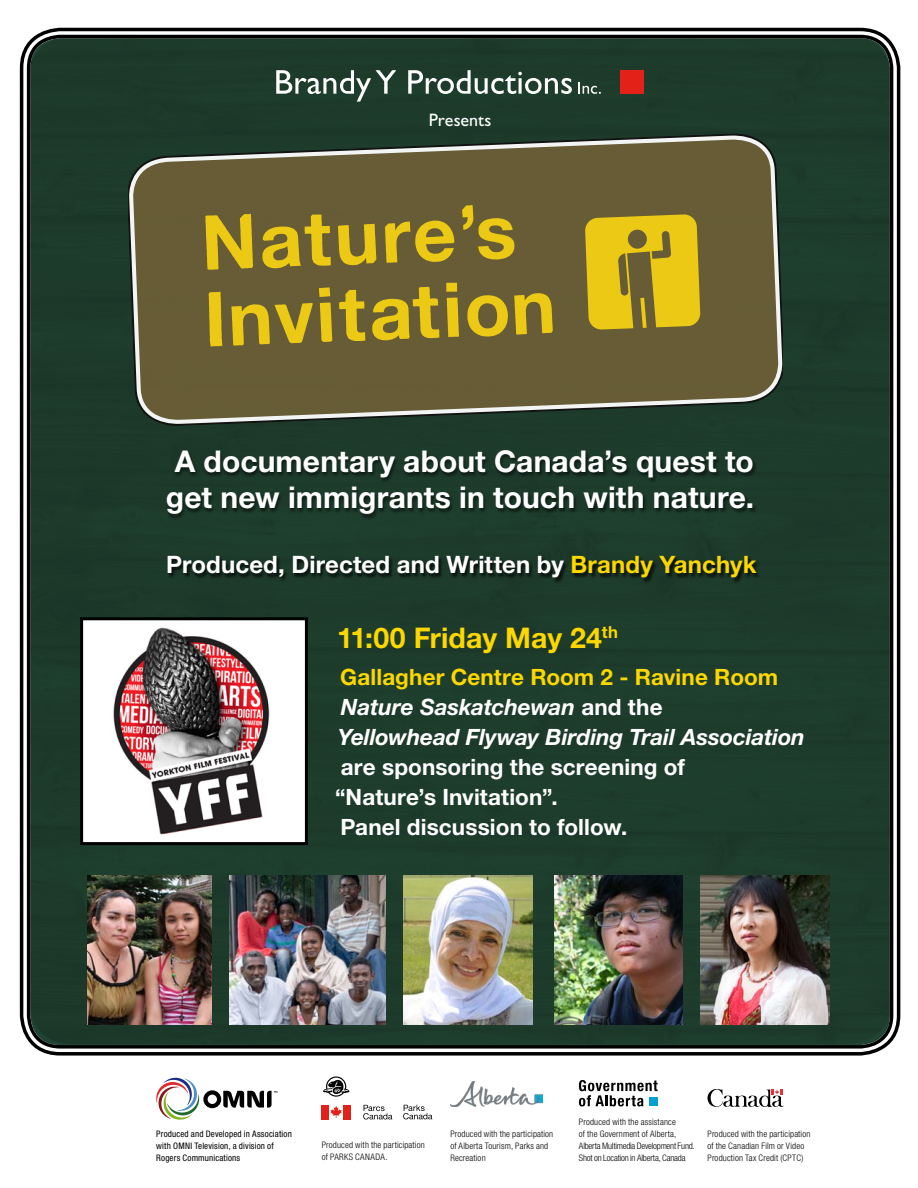
<style>
.page{position:relative;width:918px;height:1188px;background:#fff}
.page>*{position:absolute;margin:0;border:0;box-sizing:border-box;transform-origin:0 0}
.t1{font:700 30px/36px "Helvetica Neue LT Std";letter-spacing:.005em;color:#fff}
.t2{font:700 28.5px "Helvetica Neue LT Std";letter-spacing:.005em;color:#fcd700}
.t3{font:700 24px "Helvetica Neue LT Std";letter-spacing:.005em;color:#fff}
.t4{font:italic 700 22.5px/30px "Helvetica Neue LT Std";letter-spacing:-.005em;color:#fff}
.t5{font:700 22.5px/30px "Helvetica Neue LT Std";letter-spacing:.005em;color:#fff}
.t6{font:18px "Gill Sans Std";color:#fff}
.t7{font:300 condensed 9px/12px "Helvetica Neue LT Std";letter-spacing:.015em;color:#000}
.t8{font:300 condensed 9px/12px "Helvetica Neue LT Std";letter-spacing:-.01em;color:#000}
.t9{font:condensed 9px/12px "Helvetica Neue LT Std";letter-spacing:.02em;color:#000}
.s1{color:#fcd700}
.s2{font-style:normal;color:#fcd700}
.s3{font-style:normal}
</style>
<div class="page">
<div style="left:19px;top:27px;width:882px;height:1026px;background:#1d3b2b"></div>
<div style="left:19px;top:27px;width:882px;height:1026px;border:9px solid #fff;border-radius:50px"></div>
<div style="left:129px;top:132px;width:654px;height:296px;background:#1c382a"></div>
<svg style="left:129px;top:135px;width:654px;height:290px;background:#635e3d"></svg>
<svg style="left:205px;top:214px;width:48px;height:56px;background:#b79e21"></svg>
<svg style="left:262px;top:214px;width:69px;height:54px;background:#a48e26"></svg>
<svg style="left:338px;top:224px;width:38px;height:41px;background:#b79d21"></svg>
<svg style="left:385px;top:221px;width:69px;height:42px;background:#ad9524"></svg>
<svg style="left:462px;top:205px;width:52px;height:55px;background:#9a8529"></svg>
<svg style="left:209px;top:292px;width:13px;height:54px"></svg>
<svg style="left:231px;top:303px;width:82px;height:43px;background:#a79025"></svg>
<svg style="left:319px;top:287px;width:13px;height:55px"></svg>
<svg style="left:339px;top:290px;width:26px;height:51px"></svg>
<svg style="left:372px;top:287px;width:68px;height:53px;background:#a68f26"></svg>
<svg style="left:446px;top:283px;width:13px;height:54px"></svg>
<svg style="left:467px;top:295px;width:41px;height:42px;background:#b19823"></svg>
<svg style="left:514px;top:293px;width:39px;height:42px;background:#b39a22"></svg>
<svg style="left:585px;top:214px;width:115px;height:124px;background:#c2a71f"></svg>
<div style="left:621px;top:70px;width:23px;height:24px;background:#e32119"></div>
<svg style="left:276px;top:70px;width:120px;height:32px"></svg>
<svg style="left:408px;top:70px;width:164px;height:24px"></svg>
<svg style="left:579px;top:82px;width:22px;height:12px"></svg>
<div style="left:166px;top:450px;width:591px;height:70px;background:#000;opacity:.52"></div>
<svg style="left:156px;top:1077px;width:121px;height:43px"></svg>
<svg style="left:708px;top:1089px;width:76px;height:18px"></svg>
<div style="left:322px;top:1105px;width:7px;height:14px;background:#e32119"></div>
<div style="left:343px;top:1105px;width:8px;height:14px;background:#e32119"></div>
<svg style="left:331px;top:1106px;width:11px;height:12px"></svg>
<svg style="left:363px;top:1105px;width:29px;height:15px"></svg>
<svg style="left:403px;top:1105px;width:29px;height:14px"></svg>
<svg style="left:323px;top:1076px;width:27px;height:21px"></svg>
<div style="left:167px;top:556px;width:595px;height:28px;background:#000;opacity:.75"></div>
<svg style="left:579px;top:1080px;width:79px;height:26px"></svg>
<img style="left:230px;top:876px;width:156px;height:149px">
<img style="left:404px;top:876px;width:128px;height:149px">
<img style="left:554px;top:876px;width:129px;height:149px">
<img style="left:701px;top:876px;width:128px;height:149px">
<img style="left:87px;top:876px;width:125px;height:149px">
<img style="left:450px;top:1081px;width:93px;height:26px">
<img style="left:84px;top:621px;width:220px;height:220px">
<div style="left:80px;top:617px;width:228px;height:228px;border:3px solid #000"></div>
<h3 class="t6" style="left:429px;top:110px;width:64px">Presents</h3>
<h1 class="t1" style="left:166px;top:443px;width:590px">A documentary about Canada’s quest to get new immigrants in touch with nature.</h1>
<h3 class="t3" style="left:166px;top:549px;width:592px">Produced, Directed and Written by <span class="s1">Brandy Yanchyk</span></h3>
<h2 class="t2" style="left:337px;top:620px;width:282px">11:00 Friday May 24<sup>th</sup></h2>
<h3 class="t4" style="left:338px;top:662px;width:469px"><span class="s2">Gallagher Centre Room 2 - Ravine Room<br></span>Nature Saskatchewan <span class="s3">and the<br></span>Yellowhead Flyway Birding Trail Association</h3>
<h3 class="t5" style="left:335px;top:752px;width:352px">are sponsoring the screening of “Nature’s Invitation”.<br>Panel discussion to follow.</h3>
<p class="t8" style="left:579px;top:1116px;width:117px">Produced with the assistance<br>of the Government of Alberta, Alberta Multimedia Development Fund.<br>Shot on Location in Alberta, Canada</p>
<p class="t9" style="left:156px;top:1128px;width:137px">Produced and Developed in Association with OMNI Television, a division of<br>Rogers Communications</p>
<p class="t7" style="left:708px;top:1128px;width:104px">Produced with the participation of the Canadian Film or Video<br>Production Tax Credit (CPTC)</p>
<p class="t7" style="left:450px;top:1128px;width:104px">Produced with the participation of Alberta Tourism, Parks and<br>Recreation</p>
<p class="t7" style="left:322px;top:1139px;width:104px">Produced with the participation of PARKS CANADA.</p>
</div>
